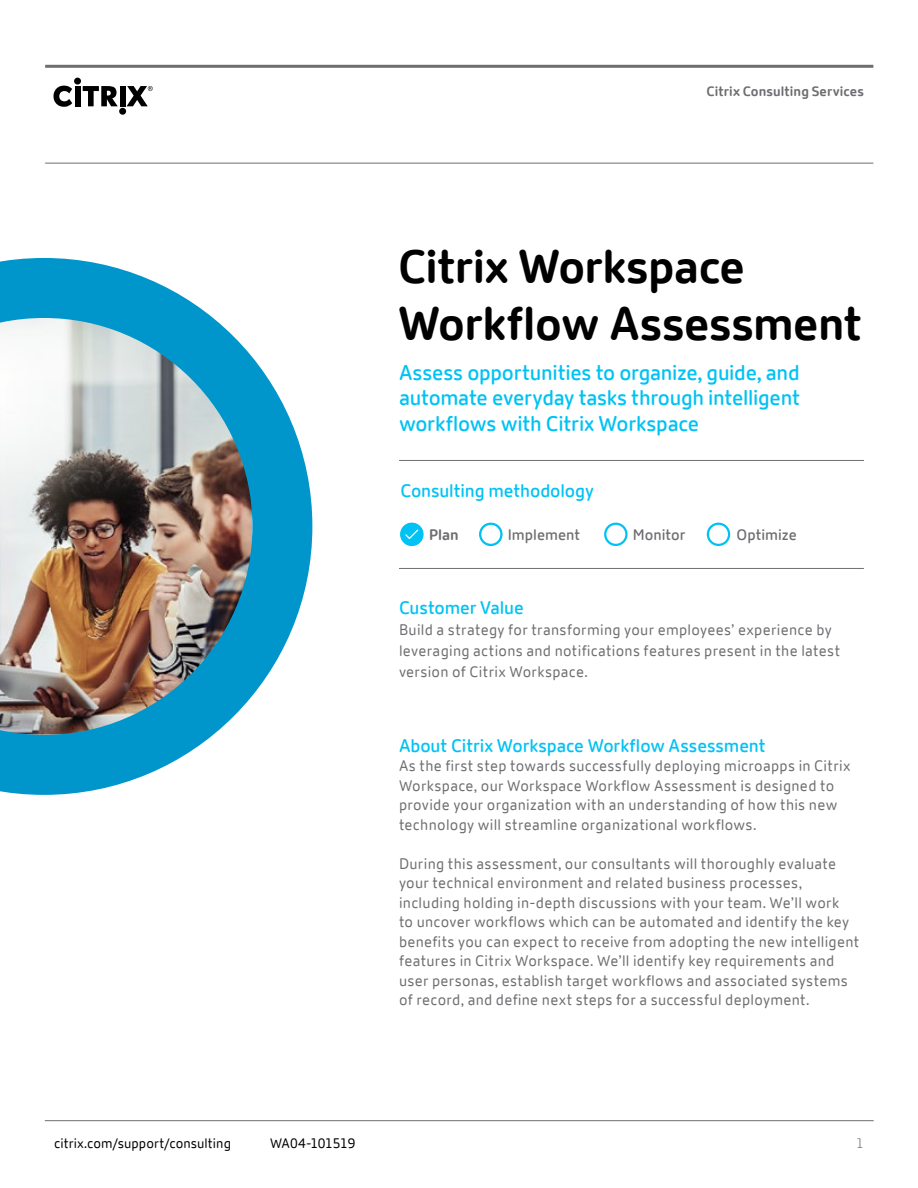
<style>
.page{position:relative;width:918px;height:1188px;background:#fff}
.page>*{position:absolute;margin:0;border:0;box-sizing:border-box;transform-origin:0 0}
.t1{font:700 46.5px/57px "Citrix New Sans";letter-spacing:-.015em;color:#000}
.t2{font:600 21px/25.5px "Citrix New Sans";letter-spacing:-.01em;color:#00c2f4;text-align:justify}
.t3{font:600 18px "Citrix New Sans";letter-spacing:-.005em;color:#00c2f4}
.t4{font:15px/19.5px "Citrix New Sans";letter-spacing:.02em;color:#6d6e71}
.t5{font:600 15px "Citrix New Sans";color:#6d6e71}
.t6{font:700 15px "Citrix New Sans";color:#6d6e71}
.t7{font:13.5px "Citrix New Sans";letter-spacing:.005em;color:#000}
.t8{font:700 13.5px "Citrix New Sans";letter-spacing:.005em;color:#6d6e71}
.t9{font:13.5px "Citrix New Sans";letter-spacing:-.02em;color:#000}
.t10{font:300 13.5px "Citrix New Sans";color:#6d6e71}
</style>
<div class="page">
<hr style="left:45px;top:65px;width:828px;height:3px;background:#6d6e71">
<div style="left:74px;top:78px;width:7px;height:7px;background:#000;border-radius:50%"></div>
<div style="left:75px;top:86px;width:5px;height:20px;background:#000"></div>
<div style="left:119px;top:108px;width:7px;height:7px;background:#000;border-radius:50%"></div>
<div style="left:120px;top:86px;width:5px;height:20px;background:#000"></div>
<svg style="left:53px;top:86px;width:19px;height:21px"></svg>
<svg style="left:83px;top:86px;width:35px;height:20px"></svg>
<svg style="left:127px;top:86px;width:26px;height:20px"></svg>
<hr style="left:45px;top:1120px;width:829px;height:1px;background:#6d6e71">
<hr style="left:45px;top:163px;width:828px;height:1px;background:#6d6e71">
<hr style="left:399px;top:460px;width:465px;height:1px;background:#6d6e71">
<hr style="left:399px;top:568px;width:465px;height:1px;background:#6d6e71">
<img style="left:0;top:258px;width:312px;height:537px">
<svg style="left:479px;top:523px;width:23px;height:23px"></svg>
<div style="left:480px;top:524px;width:21px;height:21px;background:#fff;border-radius:50%"></div>
<div style="left:479px;top:523px;width:24px;height:23px;border:2px solid #00c2f4;border-radius:50%"></div>
<div style="left:400px;top:523px;width:24px;height:23px;border:2px solid #00c2f4;border-radius:50%"></div>
<svg style="left:401px;top:523px;width:22px;height:23px"></svg>
<div style="left:604px;top:523px;width:24px;height:23px;border:2px solid #00c2f4;border-radius:50%"></div>
<div style="left:707px;top:523px;width:23px;height:23px;border:2px solid #00c2f4;border-radius:50%"></div>
<p class="t8" style="left:707px;top:83px;width:159px">Citrix Consulting Services</p>
<h1 class="t1" style="left:398px;top:239px;width:465px">Citrix Workspace<br>Workflow Assessment</h1>
<h2 class="t2" style="left:399px;top:360px;width:402px">Assess opportunities to organize, guide, and automate everyday tasks through intelligent workflows with Citrix Workspace</h2>
<p class="t3" style="left:400px;top:481px;width:195px">Consulting methodology</p>
<p class="t6" style="left:429px;top:526px;width:31px">Plan</p>
<p class="t5" style="left:508px;top:526px;width:74px">Implement</p>
<p class="t5" style="left:633px;top:526px;width:54px">Monitor</p>
<p class="t5" style="left:736px;top:526px;width:62px">Optimize</p>
<p class="t3" style="left:399px;top:597px;width:126px">Customer Value</p>
<p class="t4" style="left:399px;top:619px;width:443px;line-height:21px">Build a strategy for transforming your employees’ experience by leveraging actions and notifications features present in the latest version of Citrix Workspace.</p>
<p class="t3" style="left:399px;top:735px;width:368px">About Citrix Workspace Workflow Assessment</p>
<p class="t4" style="left:399px;top:756px;width:453px">As the first step towards successfully deploying microapps in Citrix Workspace, our Workspace Workflow Assessment is designed to provide your organization with an understanding of how this new technology will streamline organizational workflows.</p>
<p class="t4" style="left:399px;top:854px;width:462px">During this assessment, our consultants will thoroughly evaluate your technical environment and related business processes, including holding in-depth discussions with your team. We’ll work<br>to uncover workflows which can be automated and identify the key benefits you can expect to receive from adopting the new intelligent features in Citrix Workspace. We’ll identify key requirements and user personas, establish target workflows and associated systems of record, and define next steps for a successful deployment.</p>
<p class="t7" style="left:54px;top:1136px;width:179px">citrix.com/support/consulting</p>
<p class="t9" style="left:270px;top:1136px;width:87px">WA04-101519</p>
<p class="t10" style="left:856px;top:1136px;width:9px">1</p>
</div>
